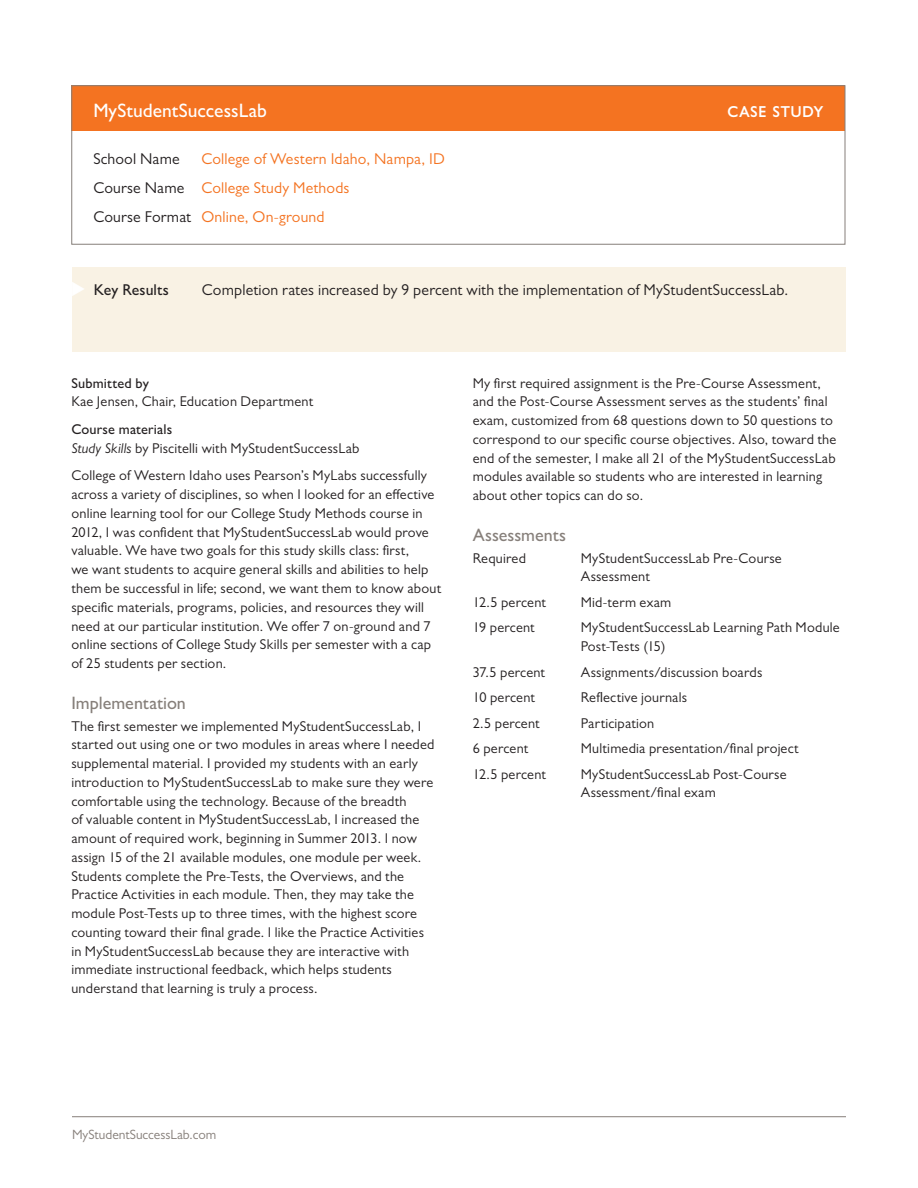
<style>
.page{position:relative;width:918px;height:1188px;background:#fff}
.page>*{position:absolute;margin:0;border:0;box-sizing:border-box;transform-origin:0 0}
.t1{font:500 22.5px "Gill Sans MT Pro";letter-spacing:.01em;color:#fff}
.t2{font:500 19.5px "Gill Sans MT Pro";color:#fff}
.t3{font:500 18px "Gill Sans MT Pro";color:#867f7a}
.t4{font:15.75px "Gill Sans MT Pro";letter-spacing:.01em;color:#231f20}
.t5{font:15.75px/29.2px "Gill Sans MT Pro";letter-spacing:.01em;color:#f47321}
.t6{font:500 15.75px "Gill Sans MT Pro";letter-spacing:-.005em;color:#231f20}
.t7{font:14.25px/18.8px "Gill Sans MT Pro";letter-spacing:.015em;color:#231f20}
.t8{font:500 14.25px "Gill Sans MT Pro";letter-spacing:.01em;color:#231f20}
.t9{font:13.5px "Gill Sans MT Pro";color:#867f7a}
.s1{color:#231f20}
.s2{font-weight:500}
.s3{font-style:italic}
</style>
<div class="page">
<hr style="left:72px;top:1116px;width:774px;height:1px;background:#867f7a">
<div style="left:71px;top:85px;width:774px;height:46px;background:#f47321"></div>
<div style="left:71px;top:85px;width:774px;height:160px;border:1px solid #867f7a"></div>
<div style="left:72px;top:267px;width:774px;height:85px;background:#f9f2e4"></div>
<h2 class="t2" style="left:93px;top:99px;width:175px">MyStudentSuccessLab</h2>
<h1 class="t1" style="left:727px;top:96px;width:98px">case study</h1>
<p class="t4" style="left:93px;top:149px;width:88px">School Name</p>
<p class="t5" style="left:93px;top:143px;width:353px;text-indent:108px">College of Western Idaho, Nampa, ID<br><span class="s1">Course Name</span> College Study Methods<br><span class="s1">Course Format</span> Online, On-ground</p>
<p class="t6" style="left:94px;top:281px;width:77px">Key Results</p>
<p class="t4" style="left:202px;top:281px;width:588px">Completion rates increased by 9 percent with the implementation of MyStudentSuccessLab.</p>
<p class="t8" style="left:71px;top:374px;width:79px">Submitted by</p>
<p class="t7" style="left:71px;top:392px;width:243px">Kae Jensen, Chair, Education Department</p>
<p class="t7" style="left:71px;top:420px;width:290px"><span class="s2">Course materials<br></span><span class="s3">Study Skills</span> by Piscitelli with MyStudentSuccessLab</p>
<p class="t7" style="left:71px;top:466px;width:371px">College of Western Idaho uses Pearson’s MyLabs successfully across a variety of disciplines, so when I looked for an effective online learning tool for our College Study Methods course in 2012, I was confident that MyStudentSuccessLab would prove valuable. We have two goals for this study skills class: first,<br>we want students to acquire general skills and abilities to help them be successful in life; second, we want them to know about specific materials, programs, policies, and resources they will need at our particular institution. We offer 7 on-ground and 7 online sections of College Study Skills per semester with a cap of 25 students per section.</p>
<p class="t3" style="left:71px;top:692px;width:116px">Implementation</p>
<p class="t7" style="left:71px;top:716px;width:365px">The first semester we implemented MyStudentSuccessLab, I started out using one or two modules in areas where I needed supplemental material. I provided my students with an early introduction to MyStudentSuccessLab to make sure they were comfortable using the technology. Because of the breadth<br>of valuable content in MyStudentSuccessLab, I increased the amount of required work, beginning in Summer 2013. I now assign 15 of the 21 available modules, one module per week.<br>Students complete the Pre-Tests, the Overviews, and the Practice Activities in each module. Then, they may take the module Post-Tests up to three times, with the highest score counting toward their final grade. I like the Practice Activities in MyStudentSuccessLab because they are interactive with immediate instructional feedback, which helps students understand that learning is truly a process.</p>
<p class="t7" style="left:473px;top:373px;width:365px">My first required assignment is the Pre-Course Assessment, and the Post-Course Assessment serves as the students’ final exam, customized from 68 questions down to 50 questions to correspond to our specific course objectives. Also, toward the end of the semester, I make all 21 of the MyStudentSuccessLab modules available so students who are interested in learning about other topics can do so.</p>
<p class="t3" style="left:473px;top:524px;width:95px">Assessments</p>
<p class="t7" style="left:473px;top:548px;width:55px">Required</p>
<p class="t7" style="left:581px;top:548px;width:203px">MyStudentSuccessLab Pre-Course<br>Assessment</p>
<p class="t7" style="left:473px;top:593px;width:75px">12.5 percent</p>
<p class="t7" style="left:581px;top:593px;width:92px">Mid-term exam</p>
<p class="t7" style="left:473px;top:618px;width:63px">19 percent</p>
<p class="t7" style="left:581px;top:618px;width:260px">MyStudentSuccessLab Learning Path Module<br>Post-Tests (15)</p>
<p class="t7" style="left:473px;top:662px;width:74px">37.5 percent</p>
<p class="t7" style="left:581px;top:662px;width:183px">Assignments/discussion boards</p>
<p class="t7" style="left:473px;top:688px;width:64px">10 percent</p>
<p class="t7" style="left:581px;top:688px;width:108px">Reflective journals</p>
<p class="t7" style="left:473px;top:713px;width:68px">2.5 percent</p>
<p class="t7" style="left:581px;top:713px;width:75px">Participation</p>
<p class="t7" style="left:473px;top:739px;width:57px">6 percent</p>
<p class="t7" style="left:581px;top:739px;width:219px">Multimedia presentation/final project</p>
<p class="t7" style="left:473px;top:764px;width:75px">12.5 percent</p>
<p class="t7" style="left:581px;top:764px;width:207px">MyStudentSuccessLab Post-Course<br>Assessment/final exam</p>
<p class="t9" style="left:72px;top:1127px;width:146px">MyStudentSuccessLab.com</p>
</div>
